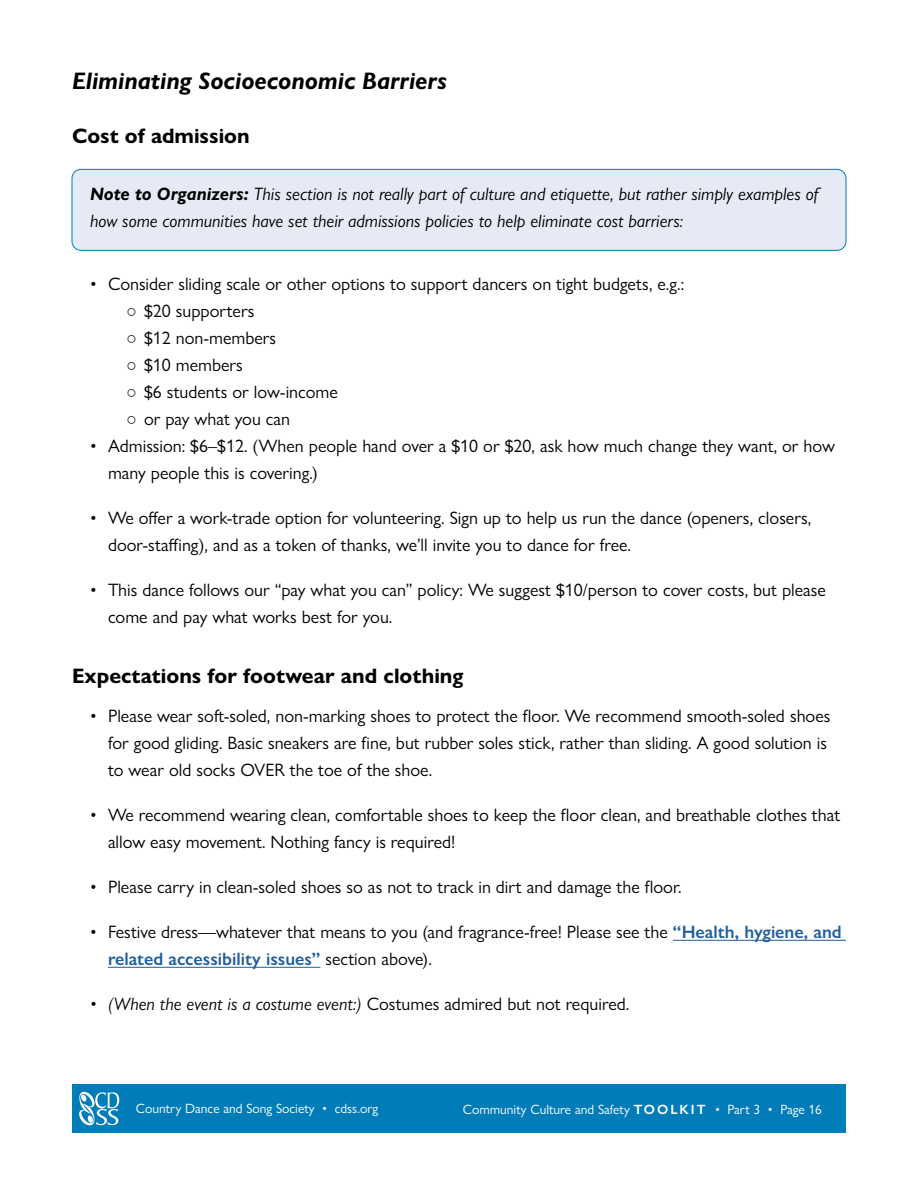
<style>
.page{position:relative;width:918px;height:1188px;background:#fff}
.page>*{position:absolute;margin:0;border:0;box-sizing:border-box;transform-origin:0 0}
.t1{font:italic 700 24px "Gill Sans Nova";color:#000}
.t2{font:700 21px "Gill Sans Nova";color:#000}
.t3{font:18px/27px "Gill Sans Nova";color:#000}
.t4{font:italic 18px/27px "Gill Sans Nova";color:#000}
.t5{font:13.5px "Gill Sans Nova";color:#fff}
.s1{font-weight:700}
.s2{font-weight:600;color:#215e9e}
.s3{font-style:normal}
.s4{font-weight:600}
</style>
<div class="page">
<div style="left:72px;top:1084px;width:774px;height:49px;background:#007db9"></div>
<svg style="left:79px;top:1092px;width:40px;height:33px"></svg>
<div style="left:72px;top:169px;width:774px;height:81px;background:#e5eaf4;border-radius:9px"></div>
<div style="left:72px;top:169px;width:774px;height:82px;border:1px solid #007db9;border-radius:9px"></div>
<hr style="left:673px;top:940px;width:173px;height:1px;background:#215e9e">
<hr style="left:108px;top:967px;width:212px;height:1px;background:#215e9e">
<h1 class="t1" style="left:72px;top:66px;width:376px">Eliminating Socioeconomic Barriers</h1>
<p class="t2" style="left:72px;top:123px;width:179px">Cost of admission</p>
<p class="t4" style="left:90px;top:181px;width:730px"><span class="s1">Note to Organizers:</span> This section is not really part of culture and etiquette, but rather simply examples of how some communities have set their admissions policies to help eliminate cost barriers:</p>
<p class="t3" style="left:90px;top:271px;width:596px">• Consider sliding scale or other options to support dancers on tight budgets, e.g.:</p>
<p class="t3" style="left:126px;top:298px;width:130px">○ $20 supporters</p>
<p class="t3" style="left:126px;top:325px;width:152px">○ $12 non-members</p>
<p class="t3" style="left:126px;top:352px;width:118px">○ $10 members</p>
<p class="t3" style="left:126px;top:379px;width:213px">○ $6 students or low-income</p>
<p class="t3" style="left:126px;top:406px;width:166px">○ or pay what you can</p>
<p class="t3" style="left:108px;top:433px;width:728px;text-indent:-18px">• Admission: $6–$12. (When people hand over a $10 or $20, ask how much change they want, or how many people this is covering.)</p>
<p class="t3" style="left:108px;top:505px;width:705px;text-indent:-18px">• We offer a work-trade option for volunteering. Sign up to help us run the dance (openers, closers, door-staffing), and as a token of thanks, we’ll invite you to dance for free.</p>
<p class="t3" style="left:108px;top:577px;width:720px;text-indent:-18px">• This dance follows our “pay what you can” policy: We suggest $10/person to cover costs, but please come and pay what works best for you.</p>
<p class="t2" style="left:72px;top:663px;width:393px">Expectations for footwear and clothing</p>
<p class="t3" style="left:108px;top:703px;width:724px;text-indent:-18px">• Please wear soft-soled, non-marking shoes to protect the floor. We recommend smooth-soled shoes for good gliding. Basic sneakers are fine, but rubber soles stick, rather than sliding. A good solution is to wear old socks OVER the toe of the shoe.</p>
<p class="t3" style="left:108px;top:802px;width:734px;text-indent:-18px">• We recommend wearing clean, comfortable shoes to keep the floor clean, and breathable clothes that allow easy movement. Nothing fancy is required!</p>
<p class="t3" style="left:90px;top:874px;width:593px">• Please carry in clean-soled shoes so as not to track in dirt and damage the floor.</p>
<p class="t3" style="left:108px;top:919px;width:735px;text-indent:-18px">• Festive dress—whatever that means to you (and fragrance-free! Please see the <span class="s2">“Health, hygiene, and related accessibility issues”</span> section above).</p>
<p class="t4" style="left:90px;top:991px;width:541px">• (When the event is a costume event:) <span class="s3">Costumes admired but not required.</span></p>
<p class="t5" style="left:136px;top:1100px;width:244px">Country Dance and Song Society • cdss.org</p>
<p class="t5" style="left:463px;top:1101px;width:361px">Community Culture and Safety <span class="s4">TOOLKIT</span> • Part 3 • Page 16</p>
</div>
